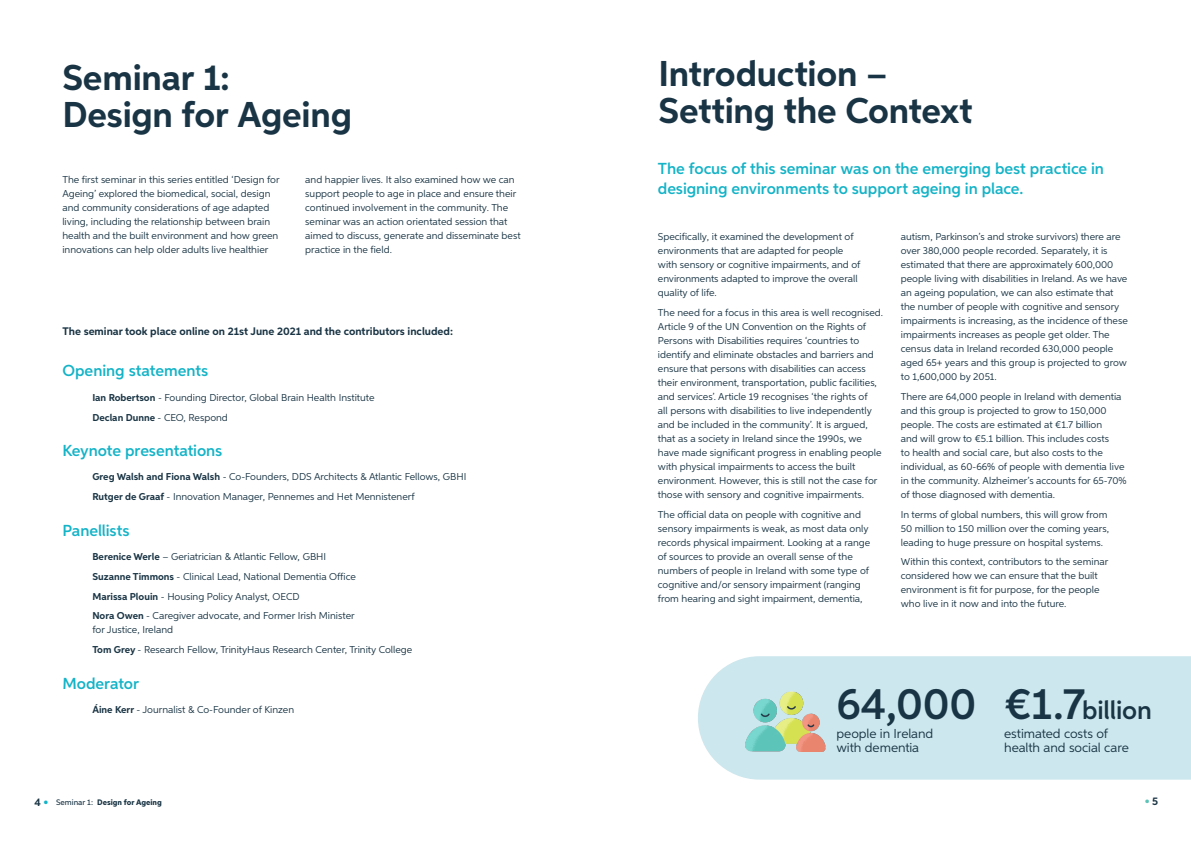
<style>
.page{position:relative;width:1191px;height:842px;background:#fff}
.page>*{position:absolute;margin:0;border:0;box-sizing:border-box;transform-origin:0 0}
.t1{font:600 44px "Aspira";color:#193444}
.t2{font:700 36px/37px "Aspira";letter-spacing:-.005em;color:#193444}
.t3{font:600 26px "Aspira";letter-spacing:-.01em;color:#193444}
.t4{font:600 16px/20px "Aspira";letter-spacing:-.005em;color:#14b3c7}
.t5{font:13px/14px "Aspira";letter-spacing:-.005em;color:#193444}
.t6{font:700 11px "Aspira";color:#193444}
.t7{font:700 11px "Aspira";color:#5bc3b8}
.t8{font:10px/14px "Aspira";color:#193444}
.t9{font:800 8px "Aspira";color:#193444}
.s1{font-weight:700}
.s2{font-size:44px}
.s3{font-weight:700;font-size:11px}
.s4{font-weight:700;font-size:11px;color:#14b3c7}
.s5{font-weight:500}
.s6{color:#193444}
</style>
<div class="page">
<div style="left:698px;top:656px;width:493px;height:124px;background:#cce7ed"></div>
<img style="left:741px;top:686px;width:91px;height:72px">
<p class="t2" style="left:62px;top:60px;width:291px">Seminar 1:<br>Design for Ageing</p>
<p class="t8" style="left:62px;top:172px;width:219px">The first seminar in this series entitled ‘Design for Ageing’ explored the biomedical, social, design and community considerations of age adapted living, including the relationship between brain health and the built environment and how green innovations can help older adults live healthier</p>
<p class="t8" style="left:305px;top:172px;width:217px">and happier lives. It also examined how we can support people to age in place and ensure their continued involvement in the community. The seminar was an action orientated session that aimed to discuss, generate and disseminate best practice in the field.</p>
<p class="t6" style="left:62px;top:325px;width:392px">The seminar took place online on 21st June 2021 and the contributors included:</p>
<p class="t4" style="left:62px;top:361px;width:147px">Opening statements</p>
<p class="t8" style="left:92px;top:390px;width:284px"><span class="s1">Ian Robertson</span> - Founding Director, Global Brain Health Institute</p>
<p class="t8" style="left:92px;top:410px;width:137px"><span class="s1">Declan Dunne</span> - CEO, Respond</p>
<p class="t4" style="left:62px;top:440px;width:161px">Keynote presentations</p>
<p class="t8" style="left:92px;top:470px;width:375px"><span class="s1">Greg Walsh and Fiona Walsh</span> - Co-Founders, DDS Architects &amp; Atlantic Fellows, GBHI</p>
<p class="t8" style="left:92px;top:489px;width:324px"><span class="s1">Rutger de Graaf</span> - Innovation Manager, Pennemes and Het Mennistenerf</p>
<p class="t4" style="left:62px;top:520px;width:69px">Panellists</p>
<p class="t8" style="left:92px;top:550px;width:235px"><span class="s1">Berenice Werle</span> – Geriatrician &amp; Atlantic Fellow, GBHI</p>
<p class="t8" style="left:92px;top:569px;width:265px"><span class="s1">Suzanne Timmons</span> - Clinical Lead, National Dementia Office</p>
<p class="t8" style="left:92px;top:589px;width:209px"><span class="s1">Marissa Plouin</span> - Housing Policy Analyst, OECD</p>
<p class="t8" style="left:92px;top:609px;width:264px"><span class="s1">Nora Owen</span> - Caregiver advocate, and Former Irish Minister for Justice, Ireland</p>
<p class="t8" style="left:92px;top:642px;width:321px"><span class="s1">Tom Grey</span> - Research Fellow, TrinityHaus Research Center, Trinity College</p>
<p class="t4" style="left:62px;top:673px;width:78px">Moderator</p>
<p class="t8" style="left:92px;top:702px;width:203px"><span class="s1">Áine Kerr</span> - Journalist &amp; Co-Founder of Kinzen</p>
<p class="t2" style="left:658px;top:56px;width:316px">Introduction –<br>Setting the Context</p>
<p class="t4" style="left:658px;top:159px;width:447px">The focus of this seminar was on the emerging best practice in designing environments to support ageing in place.</p>
<p class="t8" style="left:658px;top:230px;width:204px">Specifically, it examined the development of environments that are adapted for people with sensory or cognitive impairments, and of environments adapted to improve the overall quality of life.</p>
<p class="t8" style="left:658px;top:305px;width:227px">The need for a focus in this area is well recognised.<br>Article 9 of the UN Convention on the Rights of Persons with Disabilities requires ‘countries to identify and eliminate obstacles and barriers and ensure that persons with disabilities can access their environment, transportation, public facilities, and services’. Article 19 recognises ‘the rights of<br>all persons with disabilities to live independently and be included in the community’. It is argued, that as a society in Ireland since the 1990s, we have made significant progress in enabling people with physical impairments to access the built environment. However, this is still not the case for those with sensory and cognitive impairments.</p>
<p class="t8" style="left:658px;top:507px;width:214px">The official data on people with cognitive and sensory impairments is weak, as most data only records physical impairment. Looking at a range of sources to provide an overall sense of the numbers of people in Ireland with some type of cognitive and/or sensory impairment (ranging from hearing and sight impairment, dementia,</p>
<p class="t8" style="left:900px;top:230px;width:228px">autism, Parkinson’s and stroke survivors) there are over 380,000 people recorded. Separately, it is estimated that there are approximately 600,000 people living with disabilities in Ireland. As we have an ageing population, we can also estimate that the number of people with cognitive and sensory impairments is increasing, as the incidence of these impairments increases as people get older. The census data in Ireland recorded 630,000 people aged 65+ years and this group is projected to grow to 1,600,000 by 2051.</p>
<p class="t8" style="left:900px;top:389px;width:227px">There are 64,000 people in Ireland with dementia and this group is projected to grow to 150,000 people. The costs are estimated at €1.7 billion<br>and will grow to €5.1 billion. This includes costs<br>to health and social care, but also costs to the individual, as 60-66% of people with dementia live in the community. Alzheimer’s accounts for 65-70% of those diagnosed with dementia.</p>
<p class="t8" style="left:900px;top:507px;width:210px">In terms of global numbers, this will grow from<br>50 million to 150 million over the coming years, leading to huge pressure on hospital systems.</p>
<p class="t8" style="left:900px;top:555px;width:209px">Within this context, contributors to the seminar considered how we can ensure that the built environment is fit for purpose, for the people who live in it now and into the future.</p>
<p class="t1" style="left:836px;top:677px;width:141px">64,000</p>
<p class="t3" style="left:1004px;top:694px;width:149px"><span class="s2">€1.7</span>billion</p>
<p class="t5" style="left:836px;top:726px;width:98px">people in Ireland with dementia</p>
<p class="t5" style="left:1004px;top:726px;width:126px">estimated costs of health and social care</p>
<p class="t9" style="left:34px;top:797px;width:129px"><span class="s3">4</span> <span class="s4">•</span> <span class="s5">Seminar 1:</span> Design for Ageing</p>
<p class="t7" style="left:1144px;top:794px;width:15px">•<span class="s6">5</span></p>
</div>
